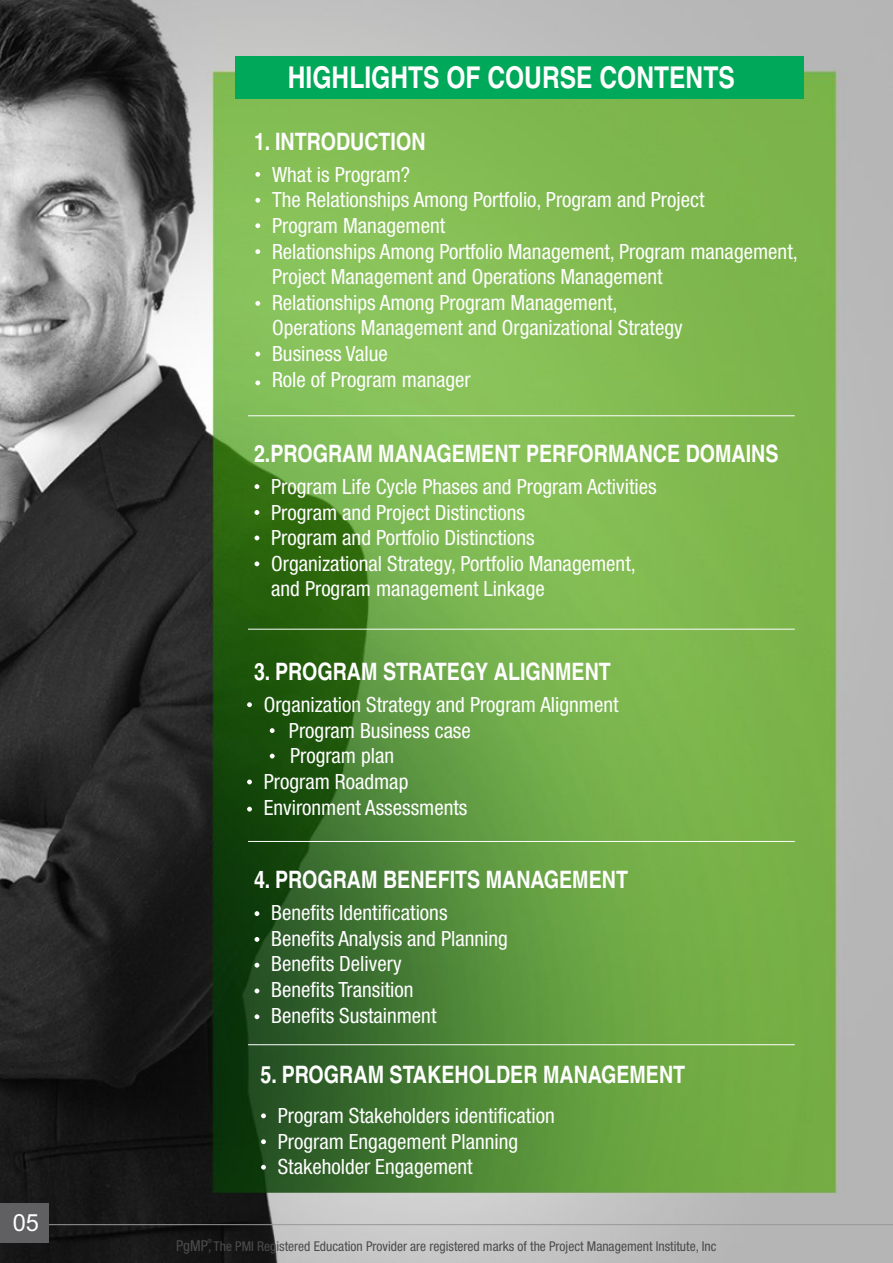
<style>
.page{position:relative;width:893px;height:1263px;background:#fff}
.page>*{position:absolute;margin:0;border:0;box-sizing:border-box;transform-origin:0 0}
.t1{font:700 condensed 30px "Helvetica";color:#fefefe}
.t2{font:700 condensed 24px "Helvetica";color:#fefefe}
.t3{font:23.7px "Arial";color:#fefefe}
.t4{font:condensed 21px/25.7px "Helvetica 57";color:#fefefe}
.t5{font:condensed 13.5px "Helvetica 57";color:#4b4b4d}
.t6{font:condensed 5.85px "Helvetica 57";color:#4b4b4d}
.s1{font-size:15px}
</style>
<div class="page">
<img style="left:0;top:0;width:893px;height:1224px">
<div style="left:236px;top:56px;width:568px;height:43px;background:#00a859"></div>
<svg style="left:255px;top:172px;width:5px;height:5px"></svg>
<svg style="left:255px;top:198px;width:5px;height:5px"></svg>
<svg style="left:255px;top:223px;width:5px;height:5px"></svg>
<svg style="left:255px;top:249px;width:5px;height:5px"></svg>
<svg style="left:255px;top:301px;width:5px;height:5px"></svg>
<svg style="left:255px;top:352px;width:5px;height:4px"></svg>
<svg style="left:255px;top:380px;width:5px;height:5px"></svg>
<hr style="left:248px;top:415px;width:547px;height:1px;background:#fefefe">
<svg style="left:254px;top:484px;width:5px;height:5px"></svg>
<svg style="left:254px;top:510px;width:5px;height:5px"></svg>
<svg style="left:254px;top:535px;width:5px;height:5px"></svg>
<svg style="left:254px;top:561px;width:5px;height:5px"></svg>
<hr style="left:248px;top:629px;width:547px;height:1px;background:#fefefe">
<hr style="left:248px;top:841px;width:547px;height:1px;background:#fefefe">
<svg style="left:247px;top:702px;width:5px;height:5px"></svg>
<svg style="left:270px;top:728px;width:5px;height:5px"></svg>
<svg style="left:270px;top:754px;width:5px;height:4px"></svg>
<svg style="left:247px;top:779px;width:5px;height:5px"></svg>
<svg style="left:247px;top:807px;width:5px;height:4px"></svg>
<svg style="left:255px;top:911px;width:4px;height:5px"></svg>
<svg style="left:255px;top:937px;width:4px;height:5px"></svg>
<svg style="left:255px;top:963px;width:4px;height:5px"></svg>
<svg style="left:255px;top:988px;width:4px;height:5px"></svg>
<svg style="left:255px;top:1014px;width:4px;height:5px"></svg>
<svg style="left:261px;top:1113px;width:5px;height:5px"></svg>
<svg style="left:261px;top:1139px;width:5px;height:5px"></svg>
<svg style="left:261px;top:1165px;width:5px;height:5px"></svg>
<hr style="left:248px;top:1044px;width:547px;height:1px;background:#fefefe">
<svg style="left:0;top:1224px;width:893px;height:39px;background:#8e8e8e"></svg>
<div style="left:0;top:1204px;width:48px;height:39px;background:#606062"></div>
<p class="t3" style="left:13px;top:1214px;width:28px">05</p>
<h1 class="t1" style="left:288px;top:66px;width:448px">HIGHLIGHTS OF COURSE CONTENTS</h1>
<p class="t2" style="left:254px;top:132px;width:173px">1. INTRODUCTION</p>
<p class="t4" style="left:272px;top:163px;width:527px">What is Program?<br>The Relationships Among Portfolio, Program and Project<br>Program Management<br>Relationships Among Portfolio Management, Program management, Project Management and Operations Management<br>Relationships Among Program Management,<br>Operations Management and Organizational Strategy<br>Business Value<br>Role of Program manager</p>
<p class="t2" style="left:254px;top:445px;width:526px">2. PROGRAM MANAGEMENT PERFORMANCE DOMAINS</p>
<p class="t4" style="left:271px;top:475px;width:387px">Program Life Cycle Phases and Program Activities Program and Project Distinctions<br>Program and Portfolio Distinctions<br>Organizational Strategy, Portfolio Management, and Program management Linkage</p>
<p class="t2" style="left:254px;top:663px;width:358px">3. PROGRAM STRATEGY ALIGNMENT</p>
<p class="t4" style="left:264px;top:693px;width:356px">Organization Strategy and Program Alignment</p>
<p class="t4" style="left:289px;top:719px;width:183px">Program Business case</p>
<p class="t4" style="left:290px;top:745px;width:106px">Program plan</p>
<p class="t4" style="left:264px;top:770px;width:146px">Program Roadmap</p>
<p class="t4" style="left:264px;top:796px;width:205px">Environment Assessments</p>
<p class="t2" style="left:254px;top:871px;width:376px">4. PROGRAM BENEFITS MANAGEMENT</p>
<p class="t4" style="left:271px;top:901px;width:238px">Benefits Identifications<br>Benefits Analysis and Planning<br>Benefits Delivery<br>Benefits Transition<br>Benefits Sustainment</p>
<p class="t2" style="left:261px;top:1065px;width:426px">5. PROGRAM STAKEHOLDER MANAGEMENT</p>
<p class="t4" style="left:278px;top:1105px;width:278px">Program Stakeholders identification<br>Program Engagement Planning<br>Stakeholder Engagement</p>
<p class="t6" style="left:207px;top:1239px;width:6px">®</p>
<p class="t5" style="left:176px;top:1241px;width:542px"><span class="s1">PgMP</span>, The PMI Registered Education Provider are registered marks of the Project Management Institute, Inc</p>
</div>
